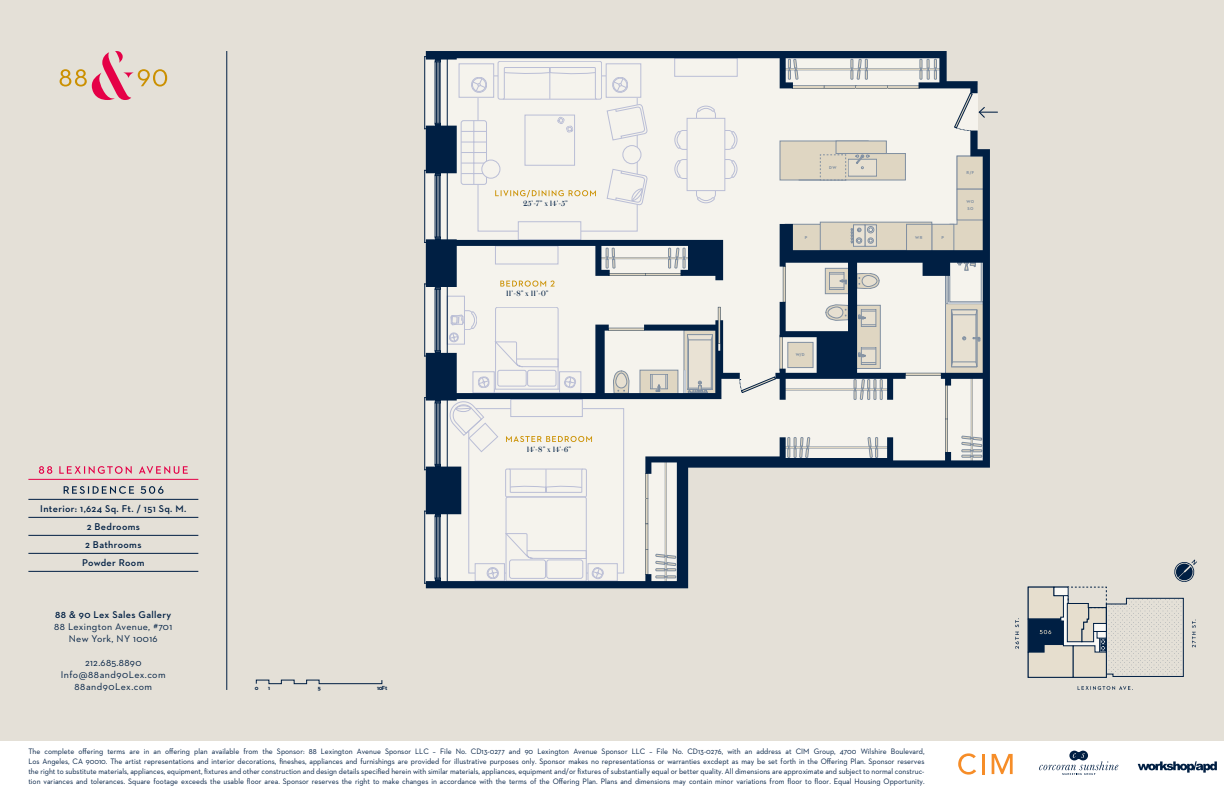
<style>
.page{position:relative;width:1224px;height:792px;background:#fff}
.page>*{position:absolute;margin:0;border:0;box-sizing:border-box;transform-origin:0 0}
.t1{font:10px/12px "Neutraface 2 Text";letter-spacing:.035em;color:#001f43;text-align:center}
.t2{font:600 10px/18px "Neutraface 2 Text";letter-spacing:.035em;color:#001f43;text-align:center}
.t3{font:8.1px "Austin Cyr";letter-spacing:.025em;color:#001f43}
.t4{font:8px/10px "Neutraface 2 Text";color:#001f43;text-align:justify;scale:.95 1}
.t5{font:700 6px "Neutraface 2 Text";color:#001f43}
.t6{font:700 4.2px/6.8px "Neutraface 2 Text";letter-spacing:.08em;color:#808fa1}
</style>
<div class="page">
<div style="left:0;top:0;width:1224px;height:741px;background:#e4e0d7"></div>
<svg style="left:60px;top:51px;width:107px;height:49px"></svg>
<hr style="left:227px;top:51px;width:1px;height:639px;background:#001f43">
<svg style="left:425px;top:51px;width:573px;height:533px;background:#d3d5d5"></svg>
<svg style="left:426px;top:131px;width:564px;height:457px;fill:#f5f3ed"></svg>
<svg style="left:1078px;top:686px;width:55px;height:4px"></svg>
<svg style="left:1015px;top:618px;width:4px;height:31px"></svg>
<svg style="left:1028px;top:559px;width:169px;height:119px"></svg>
<svg style="left:256px;top:680px;width:126px;height:4px"></svg>
<hr style="left:28px;top:479px;width:170px;height:1px;background:#e50047">
<hr style="left:28px;top:499px;width:170px;height:1px;background:#001f43">
<hr style="left:28px;top:517px;width:170px;height:1px;background:#001f43">
<hr style="left:28px;top:535px;width:170px;height:1px;background:#001f43">
<hr style="left:28px;top:553px;width:170px;height:1px;background:#001f43">
<hr style="left:28px;top:571px;width:170px;height:1px;background:#001f43">
<svg style="left:39px;top:466px;width:149px;height:8px"></svg>
<svg style="left:64px;top:486px;width:100px;height:8px"></svg>
<svg style="left:1039px;top:751px;width:79px;height:24px"></svg>
<svg style="left:1138px;top:761px;width:79px;height:12px"></svg>
<svg style="left:958px;top:753px;width:18px;height:22px"></svg>
<hr style="left:982px;top:754px;width:3px;height:20px;background:#f68d28">
<svg style="left:992px;top:754px;width:21px;height:20px"></svg>
<p class="t3" style="left:523px;top:198px;width:46px">25’-7” x 14’-5”</p>
<p class="t3" style="left:506px;top:288px;width:44px">11’-8” x 11’-0”</p>
<p class="t6" style="left:829px;top:164px;width:9px">DW</p>
<p class="t6" style="left:805px;top:234px;width:4px">P</p>
<p class="t6" style="left:915px;top:234px;width:9px">WR</p>
<p class="t6" style="left:942px;top:234px;width:4px">P</p>
<p class="t6" style="left:967px;top:169px;width:9px">R/F</p>
<p class="t6" style="left:967px;top:198px;width:9px">WO<br>SO</p>
<p class="t6" style="left:796px;top:351px;width:11px">W/D</p>
<p class="t2" style="left:40px;top:499px;width:148px">Interior: 1,624 Sq. Ft. / 151 Sq. M.<br>2 Bedrooms<br>2 Bathrooms<br>Powder Room</p>
<p class="t2" style="left:55px;top:605px;width:118px">88 &amp; 90 Lex Sales Gallery</p>
<p class="t1" style="left:54px;top:620px;width:119px">88 Lexington Avenue, #701<br>New York, NY 10016</p>
<p class="t1" style="left:61px;top:656px;width:106px">212.685.8890<br>Info@88and90Lex.com<br>88and90Lex.com</p>
<p class="t5" style="left:255px;top:684px;width:5px">0</p>
<p class="t5" style="left:268px;top:684px;width:3px">1</p>
<p class="t5" style="left:318px;top:684px;width:5px">5</p>
<p class="t5" style="left:377px;top:684px;width:12px">10Ft</p>
<p class="t3" style="left:527px;top:443px;width:46px">14’-8” x 14’-6”</p>
<p class="t4" style="left:28px;top:746px;width:945px">The complete offering terms are in an offering plan available from the Sponsor: 88 Lexington Avenue Sponsor LLC – File No. CD13-0277 and 90 Lexington Avenue Sponsor LLC – File No. CD13-0276, with an address at CIM Group, 4700 Wilshire Boulevard, Los Angeles, CA 90010. The artist representations and interior decorations, fineshes, appliances and furnishings are provided for illustrative purposes only. Sponsor makes no representationss or warranties excdept as may be set forth in the Offering Plan. Sponsor reserves the right to substitute materials, appliances, equipment, fixtures and other construction and design details specified herein with similar materials, appliances, equipment and/or fixtures of substantially equal or better quality. All dimensions are approximate and subject to normal construc&shy;tion variances and tolerances. Square footage exceeds the usable floor area. Sponsor reserves the right to make changes in accordance with the terms of the Offering Plan. Plans and dimensions may contain minor variations from floor to floor. Equal Housing Opportunity.</p>
</div>
